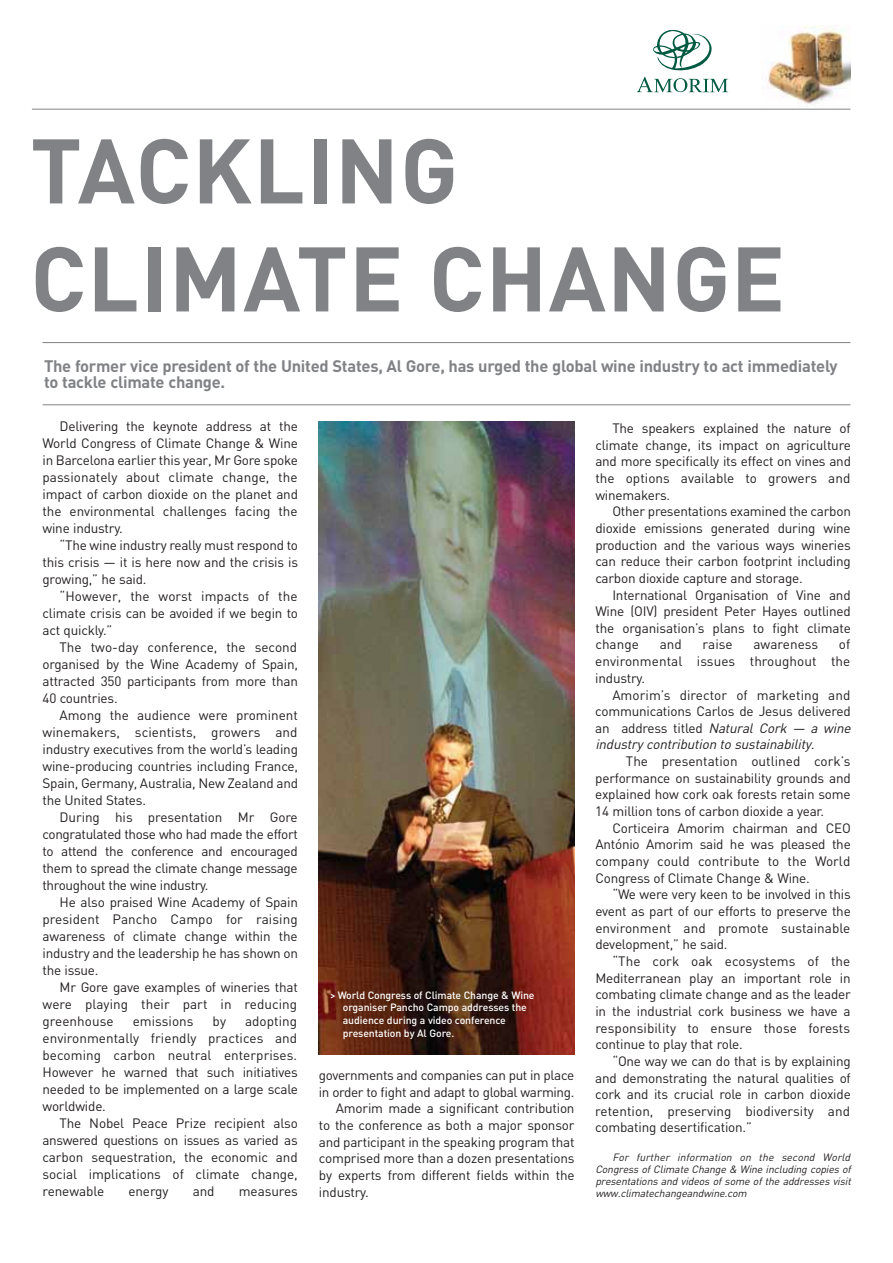
<style>
.page{position:relative;width:893px;height:1263px;background:#fff}
.page>*{position:absolute;margin:0;border:0;box-sizing:border-box;transform-origin:0 0}
.t1{font:700 90px/108px "DIN Pro";letter-spacing:.015em;color:#808285}
.t2{font:700 16.5px/16.5px "DIN Pro";letter-spacing:-.015em;color:#808285}
.t3{font:13.5px/17px "DIN Pro";letter-spacing:-.015em;color:#231f20;text-align:justify}
.t4{font:13.5px "DIN Pro";letter-spacing:.005em;color:#231f20}
.t5{font:italic 10.5px/12px "DIN Pro";color:#231f20;text-align:justify}
.t6{font:500 10.5px/12.6px "DIN Pro";letter-spacing:-.01em;color:#fff}
.s1{font-style:italic}
</style>
<div class="page">
<hr style="left:32px;top:109px;width:818px;height:1px;background:#808285">
<svg style="left:653px;top:30px;width:59px;height:41px"></svg>
<svg style="left:637px;top:77px;width:91px;height:15px"></svg>
<img style="left:762px;top:26px;width:88px;height:78px">
<img style="left:319px;top:421px;width:255px;height:633px">
<hr style="left:43px;top:342px;width:807px;height:1px;background:#808285">
<hr style="left:43px;top:404px;width:807px;height:1px;background:#808285">
<h1 class="t1" style="left:30px;top:113px;width:756px">TACKLING<br>CLIMATE CHANGE</h1>
<p class="t2" style="left:44px;top:357px;width:795px">The former vice president of the United States, Al Gore, has urged the global wine industry to act immediately to tackle climate change.</p>
<p class="t3" style="left:43px;top:417px;width:257px;text-indent:17px">Delivering the keynote address at the World Congress of Climate Change &amp; Wine in Barcelona earlier this year, Mr Gore spoke passionately about climate change, the impact of carbon dioxide on the planet and the environmental challenges facing the wine industry.</p>
<p class="t3" style="left:43px;top:536px;width:257px;text-indent:17px">“The wine industry really must respond to this crisis — it is here now and the crisis is growing,” he said.</p>
<p class="t3" style="left:43px;top:587px;width:257px;text-indent:17px">“However, the worst impacts of the climate crisis can be avoided if we begin to act quickly.”</p>
<p class="t3" style="left:43px;top:638px;width:257px;text-indent:17px">The two-day conference, the second organised by the Wine Academy of Spain, attracted 350 participants from more than 40 countries.</p>
<p class="t3" style="left:43px;top:706px;width:257px;text-indent:17px">Among the audience were prominent winemakers, scientists, growers and industry executives from the world’s leading wine-producing countries including France, Spain, Germany, Australia, New Zealand and the United States.</p>
<p class="t3" style="left:43px;top:808px;width:257px;text-indent:17px">During his presentation Mr Gore congratulated those who had made the effort to attend the conference and encouraged them to spread the climate change message throughout the wine industry.</p>
<p class="t3" style="left:43px;top:893px;width:257px;text-indent:17px">He also praised Wine Academy of Spain president Pancho Campo for raising awareness of climate change within the industry and the leadership he has shown on the issue.</p>
<p class="t3" style="left:43px;top:978px;width:257px;text-indent:17px">Mr Gore gave examples of wineries that were playing their part in reducing greenhouse</p>
<p class="t3" style="left:43px;top:1012px;width:257px;text-indent:203px">adopting environmentally friendly practices and becoming carbon neutral enterprises.<br>However he warned that such initiatives needed to be implemented on a large scale worldwide.</p>
<p class="t3" style="left:43px;top:1114px;width:257px;text-indent:17px">The Nobel Peace Prize recipient also answered questions on issues as varied as carbon sequestration, the economic and social implications of climate change, renewable</p>
<p class="t4" style="left:133px;top:1012px;width:62px">emissions</p>
<p class="t3" style="left:213px;top:1012px;width:15px">by</p>
<p class="t3" style="left:128px;top:1182px;width:42px">energy</p>
<p class="t3" style="left:193px;top:1182px;width:23px">and</p>
<p class="t3" style="left:239px;top:1182px;width:61px">measures</p>
<p class="t6" style="left:343px;top:988px;width:193px;text-indent:-13px">&gt; World Congress of Climate Change &amp; Wine organiser Pancho Campo addresses the audience during a video conference presentation by Al Gore.</p>
<p class="t3" style="left:319px;top:1066px;width:257px">governments and companies can put in place</p>
<p class="t3" style="left:319px;top:1083px;width:257px">in order to fight and adapt to global warming.</p>
<p class="t3" style="left:336px;top:1099px;width:240px">Amorim made a significant contribution</p>
<p class="t3" style="left:319px;top:1116px;width:257px">to the conference as both a major sponsor</p>
<p class="t3" style="left:319px;top:1133px;width:257px">and participant in the speaking program that</p>
<p class="t3" style="left:319px;top:1149px;width:257px">comprised more than a dozen presentations</p>
<p class="t3" style="left:319px;top:1166px;width:257px">by experts from different fields within the</p>
<p class="t3" style="left:319px;top:1183px;width:51px">industry.</p>
<p class="t3" style="left:595px;top:419px;width:257px;text-indent:17px">The speakers explained the nature of climate change, its impact on agriculture and more specifically its effect on vines and the options available to growers and winemakers.</p>
<p class="t3" style="left:595px;top:502px;width:257px;text-indent:17px">Other presentations examined the carbon dioxide emissions generated during wine production and the various ways wineries can reduce their carbon footprint including carbon dioxide capture and storage.</p>
<p class="t3" style="left:595px;top:586px;width:257px;text-indent:17px">International Organisation of Vine and Wine (OIV) president Peter Hayes outlined the organisation’s plans to fight climate change</p>
<p class="t3" style="left:595px;top:636px;width:257px;text-indent:244px">of environmental issues throughout the industry.</p>
<p class="t3" style="left:595px;top:686px;width:260px;text-align:left;text-indent:17px">Amorim’s director of marketing and communications Carlos de Jesus delivered an address titled <span class="s1">Natural Cork — a wine industry contribution to sustainability.</span></p>
<p class="t3" style="left:595px;top:752px;width:257px;text-indent:31px">The presentation outlined cork’s performance on sustainability grounds and explained how cork oak forests retain some 14 million tons of carbon dioxide a year.</p>
<p class="t3" style="left:595px;top:819px;width:257px;text-indent:17px">Corticeira Amorim chairman and CEO António Amorim said he was pleased the company could contribute to the World Congress of Climate Change &amp; Wine.</p>
<p class="t3" style="left:595px;top:885px;width:257px;text-indent:17px">“We were very keen to be involved in this event as part of our efforts to preserve the environment and promote sustainable development,” he said.</p>
<p class="t3" style="left:595px;top:952px;width:257px;text-indent:17px">“The cork oak ecosystems of the Mediterranean play an important role in combating climate change and as the leader in the industrial cork business we have a responsibility to ensure those forests continue to play that role.</p>
<p class="t3" style="left:595px;top:1052px;width:257px;text-indent:17px">“One way we can do that is by explaining and demonstrating the natural qualities of cork and its crucial role in carbon dioxide retention, preserving biodiversity and combating desertification.”</p>
<p class="t5" style="left:595px;top:1151px;width:260px;text-indent:17px">For further information on the second World Congress of Climate Change &amp; Wine including copies of presentations and videos of some of the addresses visit www.climatechangeandwine.com</p>
<p class="t3" style="left:660px;top:636px;width:24px">and</p>
<p class="t3" style="left:702px;top:636px;width:32px">raise</p>
<p class="t4" style="left:753px;top:635px;width:66px">awareness</p>
</div>
